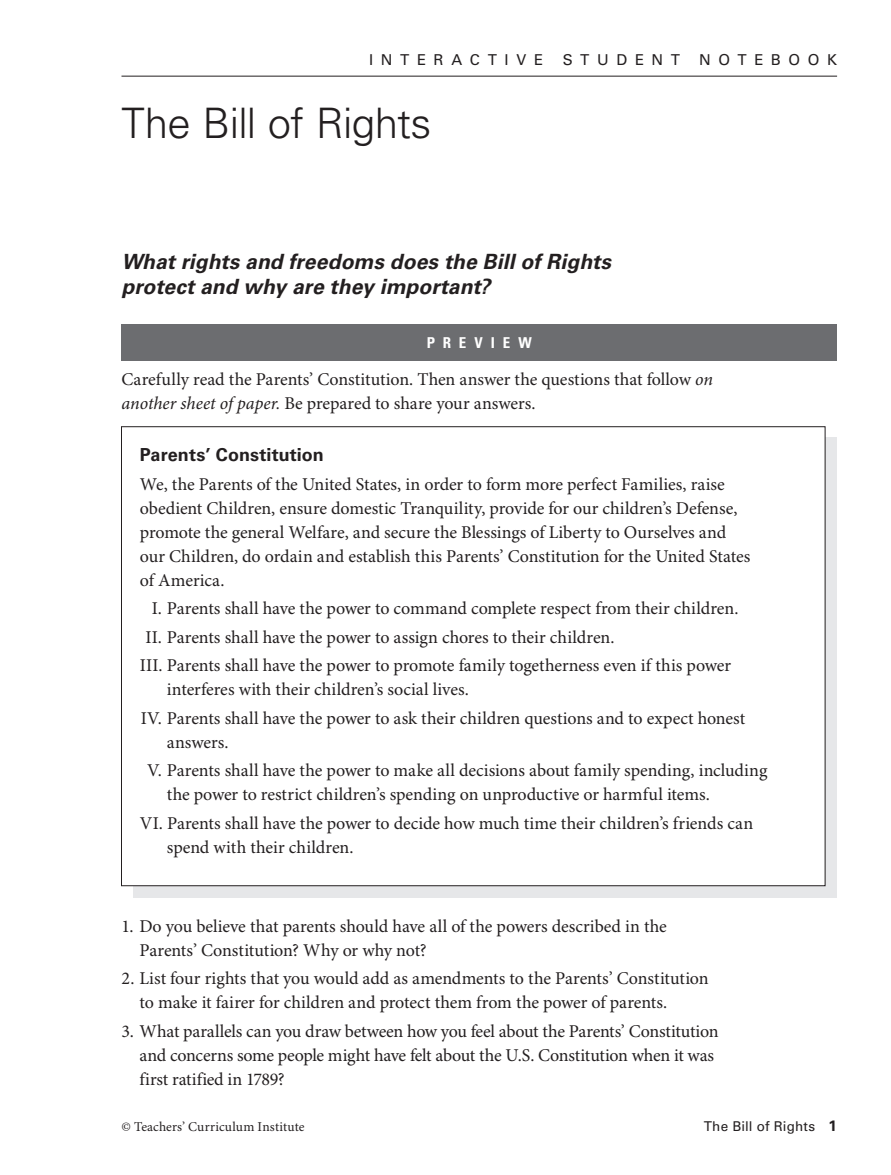
<style>
.page{position:relative;width:891px;height:1175px;background:#fff}
.page>*{position:absolute;margin:0;border:0;box-sizing:border-box;transform-origin:0 0}
.CHO_chapter_title{font:300 42px "Univers LT Std";letter-spacing:-.015em;color:#231f20}
.CHO_essential_questi{font:italic 700 21px/25.5px "Univers LT Std";letter-spacing:.005em;color:#231f20}
.TXT_list_-_Flush_rig{font:18px/24px "Minion Pro";letter-spacing:-.005em;color:#231f20}
.TXT_text_-_no_indent{font:18px/24px "Minion Pro";letter-spacing:-.005em;color:#231f20}
.TXT_list_-_bulleted{font:18px/24px "Minion Pro";letter-spacing:-.01em;color:#231f20}
.TBL_head{font:700 18px "Univers LT Std";letter-spacing:.005em;color:#231f20}
.RH_running_head_-_le{font:15px "Univers LT Std";letter-spacing:.51em;color:#231f20}
.TXT_text_in_box{font:700 condensed 15px "Univers LT Std";letter-spacing:.525em;color:#fff}
.Copyright_-_right{font:13.5px "Minion Pro";letter-spacing:.01em;color:#231f20}
.RF_running_foot_-_ri{font:13.5px "Univers LT Std";letter-spacing:.01em;color:#231f20}
.s1{font-style:italic}
.s2{font-weight:700;font-size:15px}
</style>
<div class="page">
<hr style="left:122px;top:76px;width:715px;height:1px;background:#231f20">
<div style="left:122px;top:324px;width:715px;height:36px;background:#6c6d70"></div>
<div style="left:134px;top:437px;width:703px;height:460px;background:#e6e7e9"></div>
<div style="left:122px;top:427px;width:703px;height:458px;background:#fff"></div>
<p class="RH_running_head_-_le" style="left:369px;top:51px;width:176px">INTERACTIVE</p>
<p class="RH_running_head_-_le" style="left:563px;top:51px;width:119px">STUDENT</p>
<p class="RH_running_head_-_le" style="left:699px;top:51px;width:139px">NOTEBOOK</p>
<p class="CHO_chapter_title" style="left:122px;top:98px;width:312px">The Bill of Rights</p>
<p class="CHO_essential_questi" style="left:122px;top:249px;width:491px">What rights and freedoms does the Bill of Rights protect and why are they important?</p>
<p class="TXT_text_in_box" style="left:427px;top:333px;width:107px">PREVIEW</p>
<p class="TXT_text_-_no_indent" style="left:122px;top:368px;width:593px">Carefully read the Parents’ Constitution. Then answer the questions that follow <span class="s1">on another sheet of paper.</span> Be prepared to share your answers.</p>
<p class="TBL_head" style="left:140px;top:444px;width:186px">Parents’ Constitution</p>
<p class="TXT_text_-_no_indent" style="left:140px;top:472px;width:612px">We, the Parents of the United States, in order to form more perfect Families, raise obedient Children, ensure domestic Tranquility, provide for our children’s Defense, promote the general Welfare, and secure the Blessings of Liberty to Ourselves and our Children, do ordain and establish this Parents’ Constitution for the United States of America.</p>
<p class="TXT_list_-_Flush_rig" style="left:152px;top:597px;width:588px">I. Parents shall have the power to command complete respect from their children.</p>
<p class="TXT_list_-_Flush_rig" style="left:146px;top:625px;width:470px">II. Parents shall have the power to assign chores to their children.</p>
<p class="TXT_list_-_Flush_rig" style="left:167px;top:654px;width:566px;text-indent:-27px">III. Parents shall have the power to promote family togetherness even if this power interferes with their children’s social lives.</p>
<p class="TXT_list_-_Flush_rig" style="left:167px;top:706px;width:580px;text-indent:-26px">IV. Parents shall have the power to ask their children questions and to expect honest answers.</p>
<p class="TXT_list_-_Flush_rig" style="left:167px;top:759px;width:602px;text-indent:-20px">V. Parents shall have the power to make all decisions about family spending, including the power to restrict children’s spending on unproductive or harmful items.</p>
<p class="TXT_list_-_Flush_rig" style="left:167px;top:811px;width:588px;text-indent:-27px">VI. Parents shall have the power to decide how much time their children’s friends can spend with their children.</p>
<p class="TXT_list_-_bulleted" style="left:140px;top:915px;width:529px;text-indent:-18px">1. Do you believe that parents should have all of the powers described in the<br>Parents’ Constitution? Why or why not?</p>
<p class="TXT_list_-_bulleted" style="left:140px;top:967px;width:571px;text-indent:-18px">2. List four rights that you would add as amendments to the Parents’ Constitution to make it fairer for children and protect them from the power of parents.</p>
<p class="TXT_list_-_bulleted" style="left:140px;top:1020px;width:581px;text-indent:-18px">3. What parallels can you draw between how you feel about the Parents’ Constitution and concerns some people might have felt about the U.S. Constitution when it was first ratified in 1789?</p>
<p class="Copyright_-_right" style="left:122px;top:1119px;width:185px">© Teachers’ Curriculum Institute</p>
<p class="RF_running_foot_-_ri" style="left:704px;top:1118px;width:135px">The Bill of Rights <span class="s2">1</span></p>
</div>
